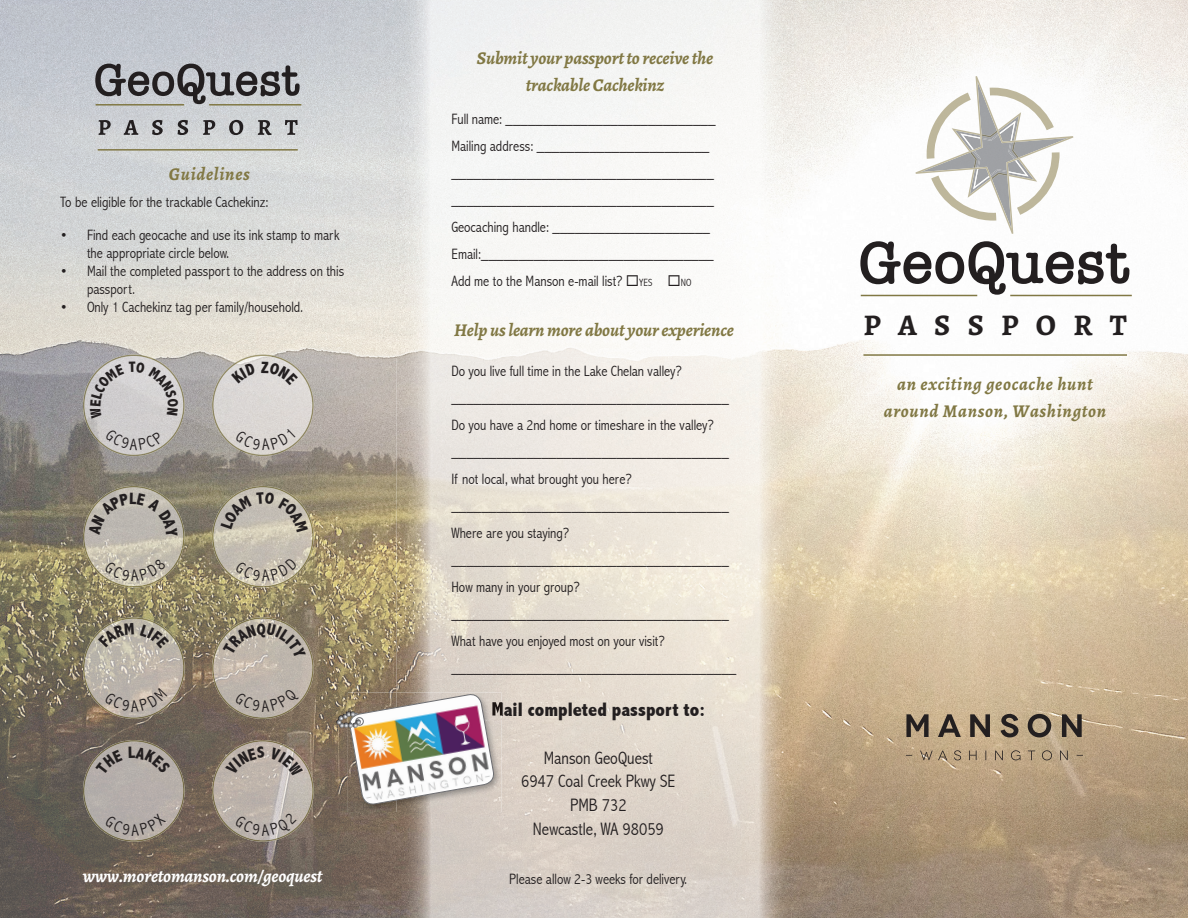
<style>
.page{position:relative;width:1188px;height:918px;background:#fff}
.page>*{position:absolute;margin:0;border:0;box-sizing:border-box;transform-origin:0 0}
.t1{font:600 60.6px "American Typewriter";color:#231f20}
.t2{font:700 30px "Alegreya";letter-spacing:.575em;color:#231f20}
.t3{font:800 condensed 19.5px "Abadi";color:#231f20}
.t4{font:italic 700 18px/27px "Alegreya";letter-spacing:-.01em;color:#817844;text-align:center}
.t5{font:300 condensed 18px/24px "Abadi";color:#231f20;text-align:center}
.t6{font:italic 700 18px/27px "Alegreya";letter-spacing:.04em;color:#817844;text-align:center}
.t7{font:italic 700 18px "Alegreya";letter-spacing:-.01em;color:#fff}
.t8{font:300 condensed 15px/27px "Abadi";color:#231f20}
.s1{font-size:10.5px}
</style>
<div class="page">
<img style="left:0;top:0;width:397px;height:510px">
<img style="left:793px;top:0;width:395px;height:918px">
<img style="left:0;top:510px;width:103px;height:408px">
<img style="left:155px;top:510px;width:242px;height:204px">
<img style="left:103px;top:588px;width:52px;height:152px">
<img style="left:154px;top:714px;width:207px;height:204px">
<img style="left:361px;top:812px;width:36px;height:106px">
<img style="left:103px;top:842px;width:52px;height:76px">
<svg style="left:906px;top:714px;width:176px;height:23px;background:#877762"></svg>
<svg style="left:906px;top:750px;width:177px;height:10px;background:#ae987a"></svg>
<hr style="left:861px;top:295px;width:116px;height:1px;background:#817844">
<hr style="left:1010px;top:295px;width:122px;height:1px;background:#817844">
<hr style="left:863px;top:354px;width:264px;height:2px;background:#817844">
<img style="left:915px;top:76px;width:158px;height:158px">
<img style="left:925px;top:93px;width:46px;height:66px">
<img style="left:931px;top:176px;width:65px;height:45px">
<img style="left:1017px;top:152px;width:43px;height:63px">
<img style="left:990px;top:88px;width:64px;height:42px">
<img style="left:83px;top:355px;width:102px;height:101px">
<img style="left:83px;top:486px;width:102px;height:102px">
<img style="left:83px;top:617px;width:102px;height:102px">
<img style="left:83px;top:740px;width:102px;height:102px">
<img style="left:212px;top:355px;width:102px;height:101px">
<img style="left:212px;top:486px;width:102px;height:102px">
<img style="left:212px;top:617px;width:102px;height:102px">
<img style="left:212px;top:740px;width:102px;height:102px">
<hr style="left:96px;top:104px;width:88px;height:2px;background:#817844">
<hr style="left:209px;top:104px;width:92px;height:2px;background:#817844">
<hr style="left:98px;top:149px;width:200px;height:2px;background:#817844">
<svg style="left:99px;top:120px;width:199px;height:15px;background:#a2a3a5"></svg>
<svg style="left:95px;top:64px;width:205px;height:40px;background:#919296"></svg>
<img style="left:397px;top:0;width:347px;height:714px">
<img style="left:744px;top:0;width:49px;height:918px">
<img style="left:496px;top:714px;width:248px;height:204px">
<img style="left:397px;top:812px;width:99px;height:106px">
<div style="left:502px;top:702px;width:202px;height:18px;background:#e4dacf"></div>
<img style="left:348px;top:693px;width:154px;height:119px">
<img style="left:495px;top:702px;width:7px;height:18px">
<img style="left:336px;top:693px;width:159px;height:113px">
<div style="left:231px;top:362px;width:67px;height:23px;background:#dedbd9"></div>
<svg style="left:235px;top:429px;width:60px;height:21px"></svg>
<svg style="left:96px;top:749px;width:27px;height:25px"></svg>
<svg style="left:129px;top:747px;width:42px;height:27px"></svg>
<svg style="left:104px;top:813px;width:62px;height:23px"></svg>
<svg style="left:90px;top:362px;width:88px;height:57px;background:#cfcdcd"></svg>
<svg style="left:221px;top:492px;width:87px;height:40px;background:#c3bdae"></svg>
<svg style="left:89px;top:493px;width:89px;height:44px;background:#b8b3aa"></svg>
<svg style="left:98px;top:623px;width:36px;height:25px"></svg>
<svg style="left:140px;top:624px;width:29px;height:25px"></svg>
<svg style="left:223px;top:623px;width:83px;height:35px;background:#bbb3a5"></svg>
<svg style="left:225px;top:747px;width:78px;height:30px;background:#beb3aa"></svg>
<svg style="left:105px;top:429px;width:59px;height:21px"></svg>
<svg style="left:235px;top:558px;width:62px;height:23px"></svg>
<svg style="left:104px;top:559px;width:62px;height:22px"></svg>
<svg style="left:104px;top:688px;width:63px;height:24px;background:#bfb5aa"></svg>
<div style="left:235px;top:688px;width:64px;height:24px;background:#bdb4ac"></div>
<svg style="left:235px;top:813px;width:62px;height:23px"></svg>
<p class="t6" style="left:169px;top:161px;width:83px">Guidelines</p>
<p class="t8" style="left:60px;top:189px;width:210px">To be eligible for the trackable Cachekinz:</p>
<p class="t8" style="left:87px;top:226px;width:254px;line-height:18px;text-indent:-27px">• Find each geocache and use its ink stamp to mark the appropriate circle below.</p>
<p class="t8" style="left:87px;top:262px;width:259px;line-height:18px;text-indent:-27px">• Mail the completed passport to the address on this passport.</p>
<p class="t8" style="left:60px;top:294px;width:245px">• Only 1 Cachekinz tag per family/household.</p>
<p class="t7" style="left:83px;top:865px;width:241px">www.moretomanson.com/geoquest</p>
<p class="t4" style="left:477px;top:44px;width:238px">Submit your passport to receive the trackable Cachekinz</p>
<p class="t8" style="left:451px;top:105px;width:266px">Full name: ____________________________ Mailing address: _______________________ ___________________________________ ___________________________________ Geocaching handle: _____________________ Email:_______________________________ Add me to the Manson e-mail list? ◻<span class="s1">YES</span> ◻<span class="s1">NO</span></p>
<p class="t4" style="left:454px;top:317px;width:281px">Help us learn more about your experience</p>
<p class="t8" style="left:451px;top:358px;width:286px">Do you live full time in the Lake Chelan valley? _____________________________________ Do you have a 2nd home or timeshare in the valley? _____________________________________ If not local, what brought you here? _____________________________________ Where are you staying? _____________________________________ How many in your group? _____________________________________ What have you enjoyed most on your visit? ______________________________________</p>
<h3 class="t3" style="left:491px;top:698px;width:215px">Mail completed passport to:</h3>
<p class="t5" style="left:521px;top:746px;width:156px">Manson GeoQuest<br>6947 Coal Creek Pkwy SE<br>PMB 732<br>Newcastle, WA 98059</p>
<p class="t8" style="left:509px;top:866px;width:180px">Please allow 2-3 weeks for delivery.</p>
<h1 class="t1" style="left:859px;top:217px;width:273px">GeoQuest</h1>
<h2 class="t2" style="left:863px;top:306px;width:265px">PASSPORT</h2>
<p class="t6" style="left:884px;top:370px;width:224px">an exciting geocache hunt around Manson, Washington</p>
</div>
